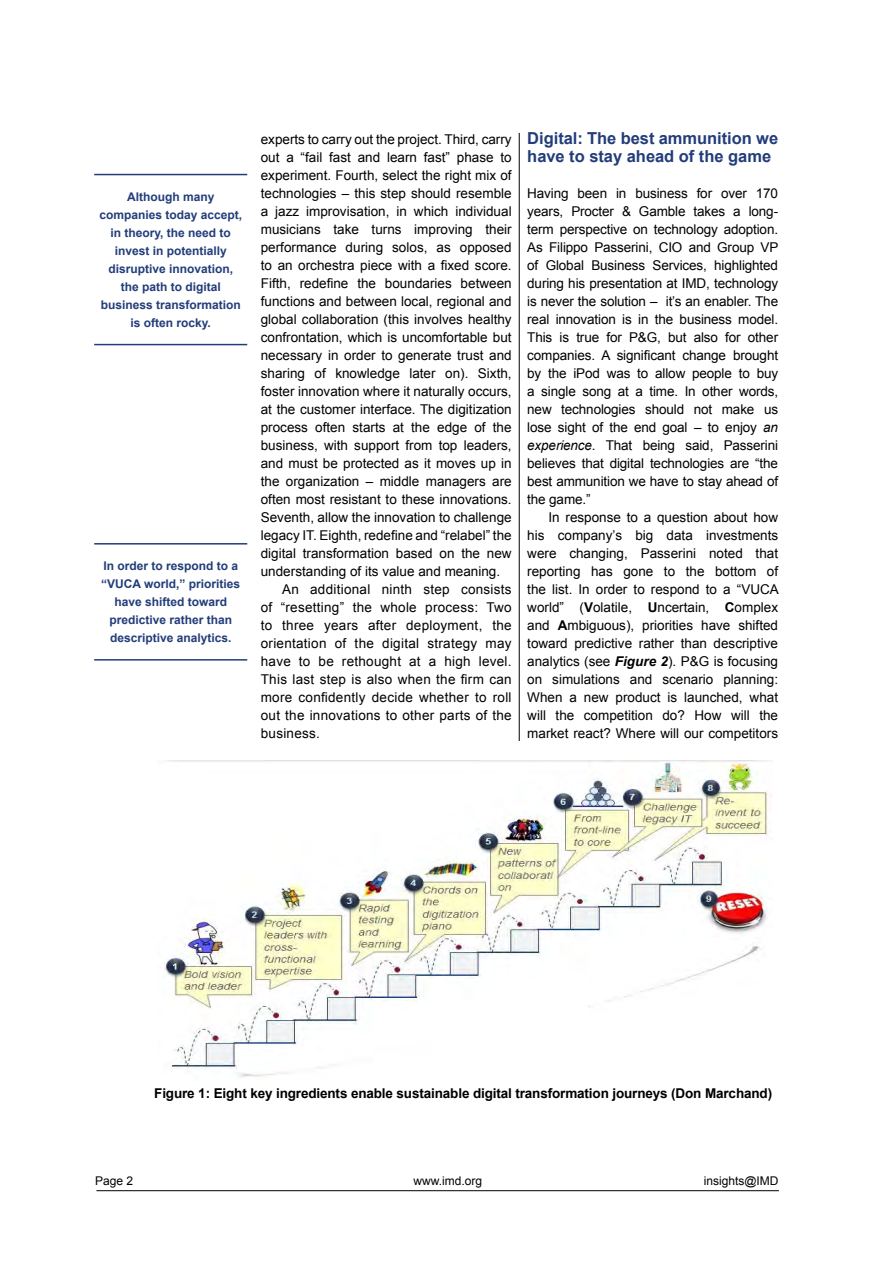
<style>
.page{position:relative;width:893px;height:1263px;background:#fff}
.page>*{position:absolute;margin:0;border:0;box-sizing:border-box;transform-origin:0 0}
.t1{font:700 16.5px/18px "Arial";color:#233d7a}
.t2{font:13.5px/18px "Arial";color:#000;text-align:justify}
.t3{font:13.5px "Arial";letter-spacing:.02em;color:#000}
.t4{font:700 13.5px "Arial";letter-spacing:-.01em;color:#000}
.t5{font:700 12px/18px "Arial";color:#233d7a;text-align:center}
.t6{font:12px "Arial";color:#000}
.s1{font-style:italic}
.s2{font-weight:700}
.s3{font-weight:700;font-style:italic}
</style>
<div class="page">
<hr style="left:519px;top:133px;width:1px;height:608px;background:#000">
<hr style="left:96px;top:1190px;width:683px;height:1px;background:#000">
<hr style="left:94px;top:174px;width:153px;height:1px;background:#233d7a">
<hr style="left:94px;top:344px;width:153px;height:1px;background:#233d7a">
<hr style="left:94px;top:543px;width:153px;height:1px;background:#233d7a">
<hr style="left:94px;top:659px;width:153px;height:2px;background:#233d7a">
<img style="left:164px;top:761px;width:608px;height:317px">
<p class="t5" style="left:99px;top:188px;width:144px">Although many companies today accept, in theory, the need to invest in potentially disruptive innovation, the path to digital business transformation is often rocky.</p>
<p class="t5" style="left:101px;top:557px;width:140px">In order to respond to a “VUCA world,” priorities have shifted toward predictive rather than descriptive analytics.</p>
<p class="t2" style="left:261px;top:130px;width:252px">experts to carry out the project. Third, carry</p>
<p class="t2" style="left:261px;top:148px;width:252px">out a “fail fast and learn fast” phase to</p>
<p class="t2" style="left:261px;top:166px;width:252px">experiment. Fourth, select the right mix of</p>
<p class="t2" style="left:261px;top:184px;width:252px">technologies – this step should resemble</p>
<p class="t2" style="left:261px;top:202px;width:252px">a jazz improvisation, in which individual</p>
<p class="t2" style="left:261px;top:220px;width:252px">musicians take turns improving their</p>
<p class="t2" style="left:261px;top:238px;width:252px">performance during solos, as opposed</p>
<p class="t2" style="left:261px;top:256px;width:252px">to an orchestra piece with a fixed score.</p>
<p class="t2" style="left:261px;top:274px;width:252px">Fifth, redefine the boundaries between</p>
<p class="t2" style="left:261px;top:292px;width:252px">functions and between local, regional and</p>
<p class="t2" style="left:261px;top:310px;width:252px">global collaboration (this involves healthy</p>
<p class="t2" style="left:261px;top:328px;width:252px">confrontation, which is uncomfortable but</p>
<p class="t2" style="left:261px;top:346px;width:252px">necessary in order to generate trust and</p>
<p class="t2" style="left:261px;top:364px;width:252px">sharing of knowledge later on). Sixth,</p>
<p class="t2" style="left:261px;top:382px;width:252px">foster innovation where it naturally occurs,</p>
<p class="t2" style="left:261px;top:400px;width:252px">at the customer interface. The digitization</p>
<p class="t2" style="left:261px;top:418px;width:252px">process often starts at the edge of the</p>
<p class="t2" style="left:261px;top:436px;width:252px">business, with support from top leaders,</p>
<p class="t2" style="left:261px;top:454px;width:252px">and must be protected as it moves up in</p>
<p class="t2" style="left:261px;top:472px;width:252px">the organization – middle managers are</p>
<p class="t2" style="left:261px;top:490px;width:252px">often most resistant to these innovations.</p>
<p class="t2" style="left:261px;top:508px;width:252px">Seventh, allow the innovation to challenge</p>
<p class="t2" style="left:261px;top:526px;width:252px">legacy IT. Eighth, redefine and “relabel” the</p>
<p class="t2" style="left:261px;top:544px;width:252px">digital transformation based on the new</p>
<p class="t2" style="left:261px;top:562px;width:241px">understanding of its value and meaning.</p>
<p class="t3" style="left:282px;top:580px;width:231px">An additional ninth step consists</p>
<p class="t3" style="left:261px;top:598px;width:252px">of “resetting” the whole process: Two</p>
<p class="t3" style="left:261px;top:616px;width:252px">to three years after deployment, the</p>
<p class="t3" style="left:261px;top:634px;width:252px">orientation of the digital strategy may</p>
<p class="t3" style="left:261px;top:652px;width:252px">have to be rethought at a high level.</p>
<p class="t3" style="left:261px;top:670px;width:252px">This last step is also when the firm can</p>
<p class="t3" style="left:261px;top:688px;width:252px">more confidently decide whether to roll</p>
<p class="t3" style="left:261px;top:706px;width:252px">out the innovations to other parts of the</p>
<p class="t3" style="left:261px;top:724px;width:61px">business.</p>
<p class="t1" style="left:527px;top:130px;width:252px">Digital: The best ammunition we have to stay ahead of the game</p>
<p class="t2" style="left:527px;top:184px;width:253px">Having been in business for over 170 years, Procter &amp; Gamble takes a long&shy;term perspective on technology adoption.<br>As Filippo Passerini, CIO and Group VP of Global Business Services, highlighted during his presentation at IMD, technology is never the solution – it’s an enabler. The real innovation is in the business model.<br>This is true for P&amp;G, but also for other companies. A significant change brought by the iPod was to allow people to buy a single song at a time. In other words, new technologies should not make us lose sight of the end goal – to enjoy <span class="s1">an experience</span>. That being said, Passerini believes that digital technologies are “the best ammunition we have to stay ahead of the game.”</p>
<p class="t2" style="left:527px;top:508px;width:253px;text-indent:21px">In response to a question about how his company’s big data investments were changing, Passerini noted that reporting has gone to the bottom of the list. In order to respond to a “VUCA world” (<span class="s2">V</span>olatile, <span class="s2">U</span>ncertain, <span class="s2">C</span>omplex and <span class="s2">A</span>mbiguous), priorities have shifted toward predictive rather than descriptive analytics (see <span class="s3">Figure 2</span>). P&amp;G is focusing on simulations and scenario planning:<br>When a new product is launched, what will the competition do? How will the market react? Where will our competitors</p>
<p class="t4" style="left:154px;top:1084px;width:619px">Figure 1: Eight key ingredients enable sustainable digital transformation journeys (Don Marchand)</p>
<p class="t6" style="left:95px;top:1173px;width:40px">Page 2</p>
<p class="t6" style="left:414px;top:1173px;width:70px">www.imd.org</p>
<p class="t6" style="left:704px;top:1173px;width:76px">insights@IMD</p>
</div>
